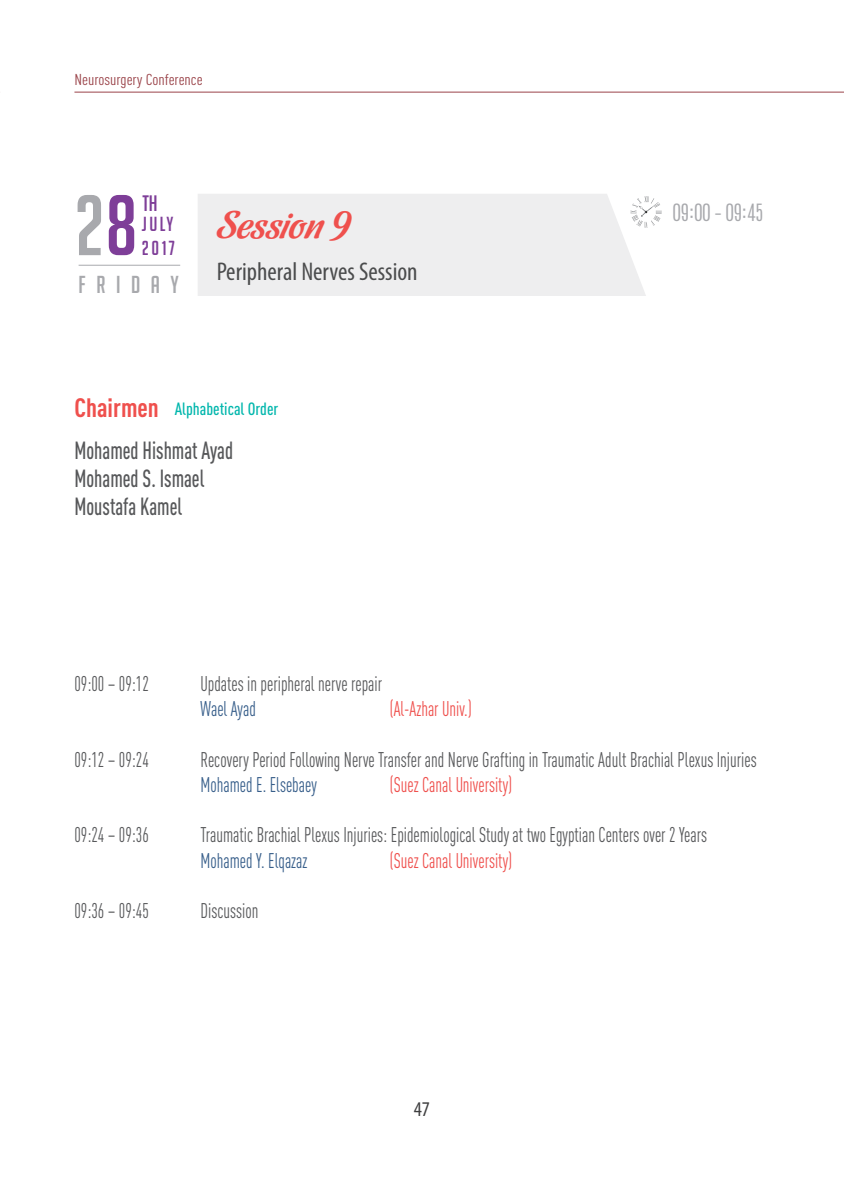
<style>
.page{position:relative;width:844px;height:1191px;background:#fff}
.page>*{position:absolute;margin:0;border:0;box-sizing:border-box;transform-origin:0 0}
.t1{font:83.83px "Big Noodle Titling";color:#a8a9ad}
.t2{font:38.68px "Chocolate Amargo";color:#ef504d}
.t3{font:700 26.25px "DIN Cond";color:#ef504d}
.t4{font:condensed 25.72px "Myriad Pro";color:#4b4c4d}
.t5{font:24.5px "DIN Cond Medium Alternate";color:#57585a;scale:.85 1}
.t6{font:23.97px "Big Noodle Titling";letter-spacing:.445em;color:#a8a9ad}
.t7{font:21.88px "Big Noodle Titling";color:#7e3e98}
.t8{font:21px "DIN Cond";color:#57585a;scale:.85 1}
.t9{font:21px "DIN Cond";color:#ef504d;scale:.85 1}
.t10{font:21px "DIN Cond";color:#375e8a;scale:.85 1}
.t11{font:condensed 21px "Myriad Pro";color:#3e3e3f}
.t12{font:300 19.95px "Antonio";color:#a8a9ad;scale:1.1 1}
.t13{font:19.78px "Big Noodle Titling";letter-spacing:.12em;color:#7e3e98}
.t14{font:17.5px "DIN Cond Medium Alternate";color:#03b7ad}
.t15{font:15.58px "DIN Cond";color:#9a4349;scale:1.09 1}
.s1{color:#7e3e98}
</style>
<div class="page">
<hr style="left:74px;top:92px;width:769px;height:1px;background:#9a4349">
<div style="left:198px;top:194px;width:448px;height:102px;background:#eeeeef"></div>
<svg style="left:630px;top:196px;width:31px;height:31px"></svg>
<hr style="left:79px;top:265px;width:101px;height:1px;background:#a8a9ad">
<p class="t15" style="left:74px;top:70px;width:119px">Neurosurgery Conference</p>
<p class="t1" style="left:74px;top:180px;width:65px">2<span class="s1">8</span></p>
<p class="t7" style="left:142px;top:191px;width:17px">TH</p>
<p class="t13" style="left:142px;top:213px;width:33px">JULY</p>
<p class="t13" style="left:142px;top:237px;width:34px">2017</p>
<p class="t6" style="left:79px;top:271px;width:102px">FRIDAY</p>
<p class="t2" style="left:217px;top:203px;width:134px">Session 9</p>
<p class="t4" style="left:217px;top:258px;width:202px">Peripheral Nerves Session</p>
<p class="t3" style="left:74px;top:392px;width:86px">Chairmen</p>
<p class="t14" style="left:175px;top:398px;width:105px">Alphabetical Order</p>
<p class="t5" style="left:74px;top:436px;width:188px">Mohamed Hishmat Ayad</p>
<p class="t5" style="left:74px;top:464px;width:154px">Mohamed S. Ismael</p>
<p class="t5" style="left:74px;top:492px;width:128px">Moustafa Kamel</p>
<p class="t12" style="left:672px;top:199px;width:84px">09:00 – 09:45</p>
<p class="t8" style="left:74px;top:671px;width:89px">09:00 – 09:12</p>
<p class="t8" style="left:200px;top:671px;width:215px">Updates in peripheral nerve repair</p>
<p class="t10" style="left:200px;top:696px;width:67px">Wael Ayad</p>
<p class="t9" style="left:389px;top:696px;width:98px">(Al-Azhar Univ.)</p>
<p class="t8" style="left:74px;top:747px;width:89px">09:12 – 09:24</p>
<p class="t8" style="left:200px;top:747px;width:655px">Recovery Period Following Nerve Transfer and Nerve Grafting in Traumatic Adult Brachial Plexus Injuries</p>
<p class="t10" style="left:200px;top:772px;width:138px">Mohamed E. Elsebaey</p>
<p class="t9" style="left:389px;top:772px;width:145px">(Suez Canal University)</p>
<p class="t8" style="left:74px;top:822px;width:89px">09:24 – 09:36</p>
<p class="t8" style="left:200px;top:822px;width:597px">Traumatic Brachial Plexus Injuries: Epidemiological Study at two Egyptian Centers over 2 Years</p>
<p class="t10" style="left:200px;top:848px;width:127px">Mohamed Y. Elqazaz</p>
<p class="t9" style="left:389px;top:848px;width:145px">(Suez Canal University)</p>
<p class="t8" style="left:74px;top:898px;width:89px">09:36 – 09:45</p>
<p class="t8" style="left:200px;top:898px;width:69px">Discussion</p>
<p class="t11" style="left:414px;top:1098px;width:18px">47</p>
</div>
